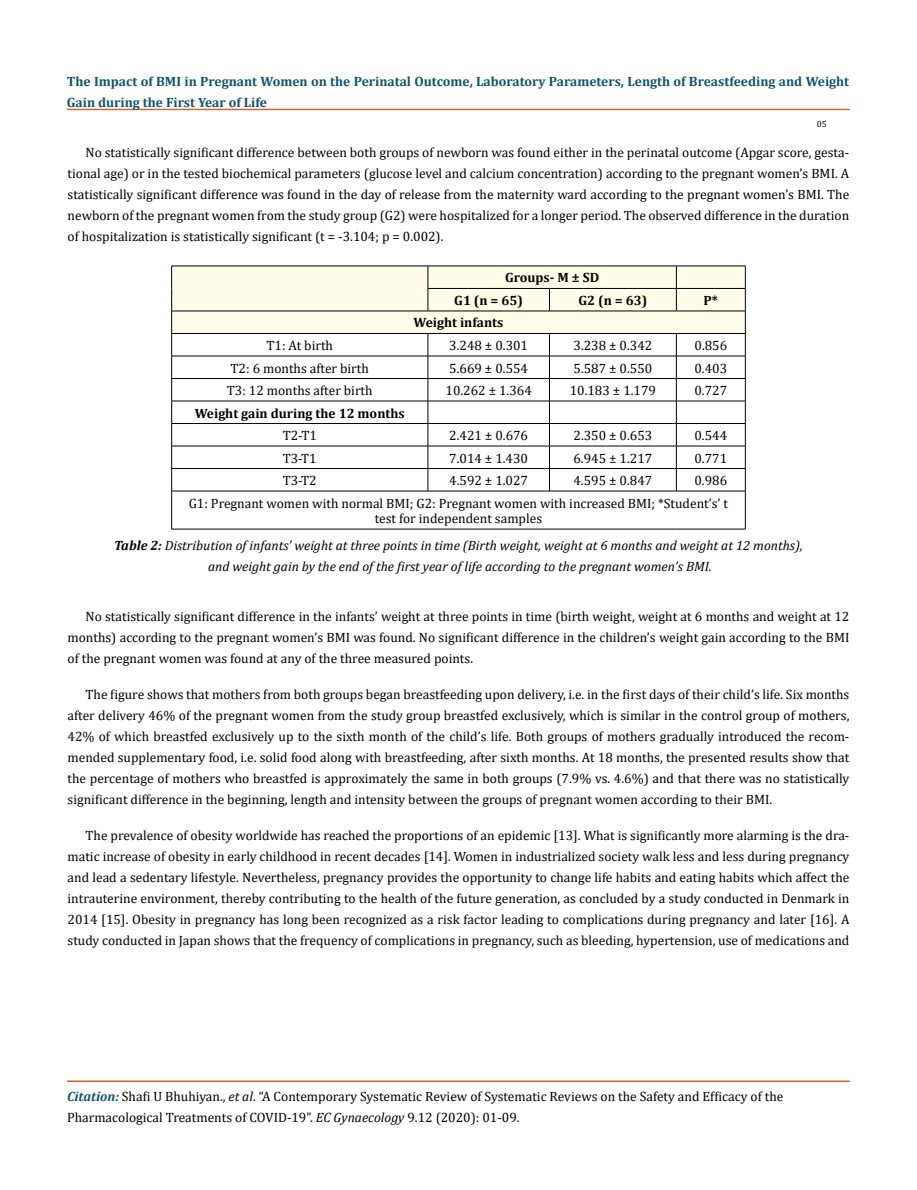
<style>
.page{position:relative;width:917px;height:1190px;background:#fff}
.page>*{position:absolute;margin:0;border:0;box-sizing:border-box;transform-origin:0 0}
.t1{font:13.5px/21px "Cambria";color:#000;text-align:justify}
.t2{font:italic 13.5px/27.2px "Cambria";color:#000;text-align:center}
.t3{font:700 13.5px/21px "Cambria";color:#0e546a}
.t4{font:700 13.5px/22.5px "Cambria";color:#000}
.t5{font:9px "Cambria";color:#000}
.s1{font-style:normal}
.s2{font-weight:700}
.s3{font-weight:700;font-style:italic;color:#0e546a}
.s4{font-style:italic}
</style>
<div class="page">
<div style="left:67px;top:109px;width:782px;height:1px;border:1px solid #e05d1a"></div>
<div style="left:67px;top:1081px;width:782px;height:1px;border:1px solid #e05d1a"></div>
<svg style="left:171px;top:266px;width:575px;height:225px"></svg>
<hr style="left:171px;top:491px;width:257px;height:1px;background:#000">
<hr style="left:171px;top:491px;width:1px;height:38px;background:#000">
<hr style="left:428px;top:491px;width:121px;height:1px;background:#000">
<hr style="left:549px;top:491px;width:127px;height:1px;background:#000">
<hr style="left:676px;top:491px;width:69px;height:1px;background:#000">
<hr style="left:745px;top:491px;width:1px;height:38px;background:#000">
<hr style="left:171px;top:529px;width:257px;height:1px;background:#000">
<hr style="left:428px;top:529px;width:121px;height:1px;background:#000">
<hr style="left:549px;top:529px;width:127px;height:1px;background:#000">
<hr style="left:676px;top:529px;width:69px;height:1px;background:#000">
<p class="t3" style="left:67px;top:71px;width:783px">The Impact of BMI in Pregnant Women on the Perinatal Outcome, Laboratory Parameters, Length of Breastfeeding and Weight<br>Gain during the First Year of Life</p>
<p class="t5" style="left:816px;top:118px;width:11px">05</p>
<p class="t1" style="left:68px;top:142px;width:783px;text-indent:18px">No statistically significant difference between both groups of newborn was found either in the perinatal outcome (Apgar score, gesta&shy;tional age) or in the tested biochemical parameters (glucose level and calcium concentration) according to the pregnant women’s BMI. A statistically significant difference was found in the day of release from the maternity ward according to the pregnant women’s BMI. The newborn of the pregnant women from the study group (G2) were hospitalized for a longer period. The observed difference in the duration of hospitalization is statistically significant (t = -3.104; p = 0.002).</p>
<p class="t4" style="left:454px;top:266px;width:146px;text-indent:51px">Groups- M ± SD<br>G1 (n = 65)</p>
<p class="t4" style="left:578px;top:289px;width:70px">G2 (n = 63)</p>
<p class="t4" style="left:703px;top:289px;width:16px">P*</p>
<p class="t4" style="left:413px;top:311px;width:91px">Weight infants</p>
<p class="t1" style="left:266px;top:335px;width:68px">T1: At birth</p>
<p class="t1" style="left:449px;top:335px;width:80px">3.248 ± 0.301</p>
<p class="t1" style="left:573px;top:335px;width:80px">3.238 ± 0.342</p>
<p class="t1" style="left:694px;top:335px;width:34px">0.856</p>
<p class="t1" style="left:231px;top:357px;width:140px">T2: 6 months after birth</p>
<p class="t1" style="left:449px;top:357px;width:80px">5.669 ± 0.554</p>
<p class="t1" style="left:573px;top:357px;width:80px">5.587 ± 0.550</p>
<p class="t1" style="left:694px;top:357px;width:34px">0.403</p>
<p class="t1" style="left:227px;top:380px;width:147px">T3: 12 months after birth</p>
<p class="t1" style="left:445px;top:380px;width:88px">10.262 ± 1.364</p>
<p class="t1" style="left:569px;top:380px;width:88px">10.183 ± 1.179</p>
<p class="t1" style="left:694px;top:380px;width:34px">0.727</p>
<p class="t4" style="left:195px;top:401px;width:211px">Weight gain during the 12 months</p>
<p class="t1" style="left:283px;top:425px;width:36px">T2-T1</p>
<p class="t1" style="left:449px;top:425px;width:80px">2.421 ± 0.676</p>
<p class="t1" style="left:573px;top:425px;width:80px">2.350 ± 0.653</p>
<p class="t1" style="left:694px;top:425px;width:34px">0.544</p>
<p class="t1" style="left:283px;top:447px;width:36px">T3-T1</p>
<p class="t1" style="left:449px;top:447px;width:80px">7.014 ± 1.430</p>
<p class="t1" style="left:573px;top:447px;width:80px">6.945 ± 1.217</p>
<p class="t1" style="left:694px;top:447px;width:34px">0.771</p>
<p class="t1" style="left:283px;top:470px;width:36px">T3-T2</p>
<p class="t1" style="left:449px;top:470px;width:80px">4.592 ± 1.027</p>
<p class="t1" style="left:573px;top:470px;width:80px">4.595 ± 0.847</p>
<p class="t1" style="left:189px;top:469px;width:541px;line-height:22.5px;text-align:right">0.986<br>G1: Pregnant women with normal BMI; G2: Pregnant women with increased BMI; *Student’s’ t</p>
<p class="t2" style="left:114px;top:504px;width:690px"><span class="s1">test for independent samples<br></span><span class="s2">Table 2:</span> Distribution of infants’ weight at three points in time (Birth weight, weight at 6 months and weight at 12 months),</p>
<p class="t2" style="left:208px;top:552px;width:505px">and weight gain by the end of the first year of life according to the pregnant women’s BMI.</p>
<p class="t1" style="left:68px;top:606px;width:783px;text-indent:18px">No statistically significant difference in the infants’ weight at three points in time (birth weight, weight at 6 months and weight at 12 months) according to the pregnant women’s BMI was found. No significant difference in the children’s weight gain according to the BMI of the pregnant women was found at any of the three measured points.</p>
<p class="t1" style="left:68px;top:684px;width:783px;text-indent:18px">The figure shows that mothers from both groups began breastfeeding upon delivery, i.e. in the first days of their child’s life. Six months after delivery 46% of the pregnant women from the study group breastfed exclusively, which is similar in the control group of mothers, 42% of which breastfed exclusively up to the sixth month of the child’s life. Both groups of mothers gradually introduced the recom&shy;mended supplementary food, i.e. solid food along with breastfeeding, after sixth months. At 18 months, the presented results show that the percentage of mothers who breastfed is approximately the same in both groups (7.9% vs. 4.6%) and that there was no statistically significant difference in the beginning, length and intensity between the groups of pregnant women according to their BMI.</p>
<p class="t1" style="left:68px;top:825px;width:783px;text-indent:18px">The prevalence of obesity worldwide has reached the proportions of an epidemic [13]. What is significantly more alarming is the dra&shy;matic increase of obesity in early childhood in recent decades [14]. Women in industrialized society walk less and less during pregnancy and lead a sedentary lifestyle. Nevertheless, pregnancy provides the opportunity to change life habits and eating habits which affect the intrauterine environment, thereby contributing to the health of the future generation, as concluded by a study conducted in Denmark in 2014 [15]. Obesity in pregnancy has long been recognized as a risk factor leading to complications during pregnancy and later [16]. A study conducted in Japan shows that the frequency of complications in pregnancy, such as bleeding, hypertension, use of medications and</p>
<p class="t1" style="left:67px;top:1086px;width:717px"><span class="s3">Citation:</span> Shafi U Bhuhiyan., <span class="s4">et al</span>. “A Contemporary Systematic Review of Systematic Reviews on the Safety and Efficacy of the<br>Pharmacological Treatments of COVID-19”. <span class="s4">EC Gynaecology</span> 9.12 (2020): 01-09.</p>
</div>
